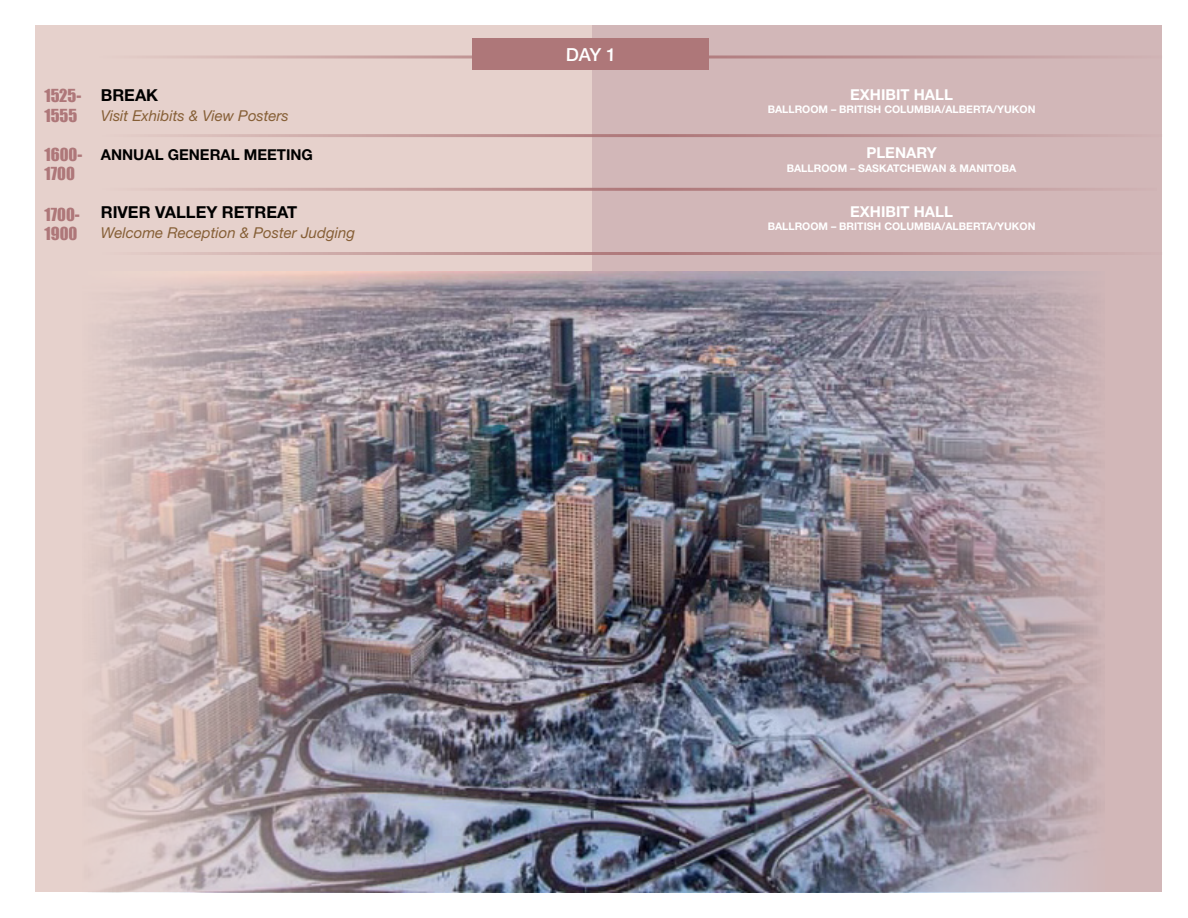
<style>
.page{position:relative;width:1188px;height:918px;background:#fff}
.page>*{position:absolute;margin:0;border:0;box-sizing:border-box;transform-origin:0 0}
.t1{font:500 18px "Helvetica Neue";color:#fff}
.t2{font:16.5px/19.5px "Impact";color:#ae7779}
.t3{font:700 16.5px "Helvetica Neue";color:#000}
.t4{font:italic 15px "Helvetica Neue";color:#865f36}
.t5{font:700 15px "Helvetica Neue";color:#fff}
.t6{font:700 15px "Helvetica Neue";color:#000}
.t7{font:700 10.5px "Helvetica Neue";color:#fff}
</style>
<div class="page">
<div style="left:592px;top:26px;width:570px;height:866px;background:#d2b7b8"></div>
<div style="left:36px;top:26px;width:556px;height:866px;background:#e6d1cc"></div>
<hr style="left:99px;top:55px;width:1063px;height:3px;background:#ae7779">
<div style="left:473px;top:38px;width:236px;height:31px;background:#ae7779"></div>
<img style="left:92px;top:272px;width:1006px;height:620px">
<hr style="left:102px;top:134px;width:1061px;height:3px;background:#ae7779">
<hr style="left:102px;top:188px;width:1055px;height:3px;background:#ae7779">
<hr style="left:102px;top:252px;width:1061px;height:3px;background:#ae7779">
<h2 class="t2" style="left:45px;top:85px;width:38px">1525-<br>1555</h2>
<h2 class="t2" style="left:45px;top:144px;width:39px">1600-<br>1700</h2>
<h2 class="t2" style="left:45px;top:204px;width:37px">1700-<br>1900</h2>
<h2 class="t3" style="left:101px;top:85px;width:59px">BREAK</h2>
<h3 class="t4" style="left:101px;top:106px;width:190px">Visit Exhibits &amp; View Posters</h3>
<h3 class="t6" style="left:101px;top:145px;width:214px">ANNUAL GENERAL MEETING</h3>
<h2 class="t3" style="left:101px;top:202px;width:198px">RIVER VALLEY RETREAT</h2>
<h3 class="t4" style="left:101px;top:223px;width:256px">Welcome Reception &amp; Poster Judging</h3>
<h1 class="t1" style="left:566px;top:44px;width:52px">DAY 1</h1>
<h3 class="t5" style="left:850px;top:85px;width:104px">EXHIBIT HALL</h3>
<p class="t7" style="left:768px;top:103px;width:269px">BALLROOM – BRITISH COLUMBIA/ALBERTA/YUKON</p>
<h3 class="t5" style="left:866px;top:144px;width:72px">PLENARY</h3>
<p class="t7" style="left:787px;top:162px;width:231px">BALLROOM – SASKATCHEWAN &amp; MANITOBA</p>
<h3 class="t5" style="left:850px;top:202px;width:104px">EXHIBIT HALL</h3>
<p class="t7" style="left:768px;top:220px;width:269px">BALLROOM – BRITISH COLUMBIA/ALBERTA/YUKON</p>
</div>
